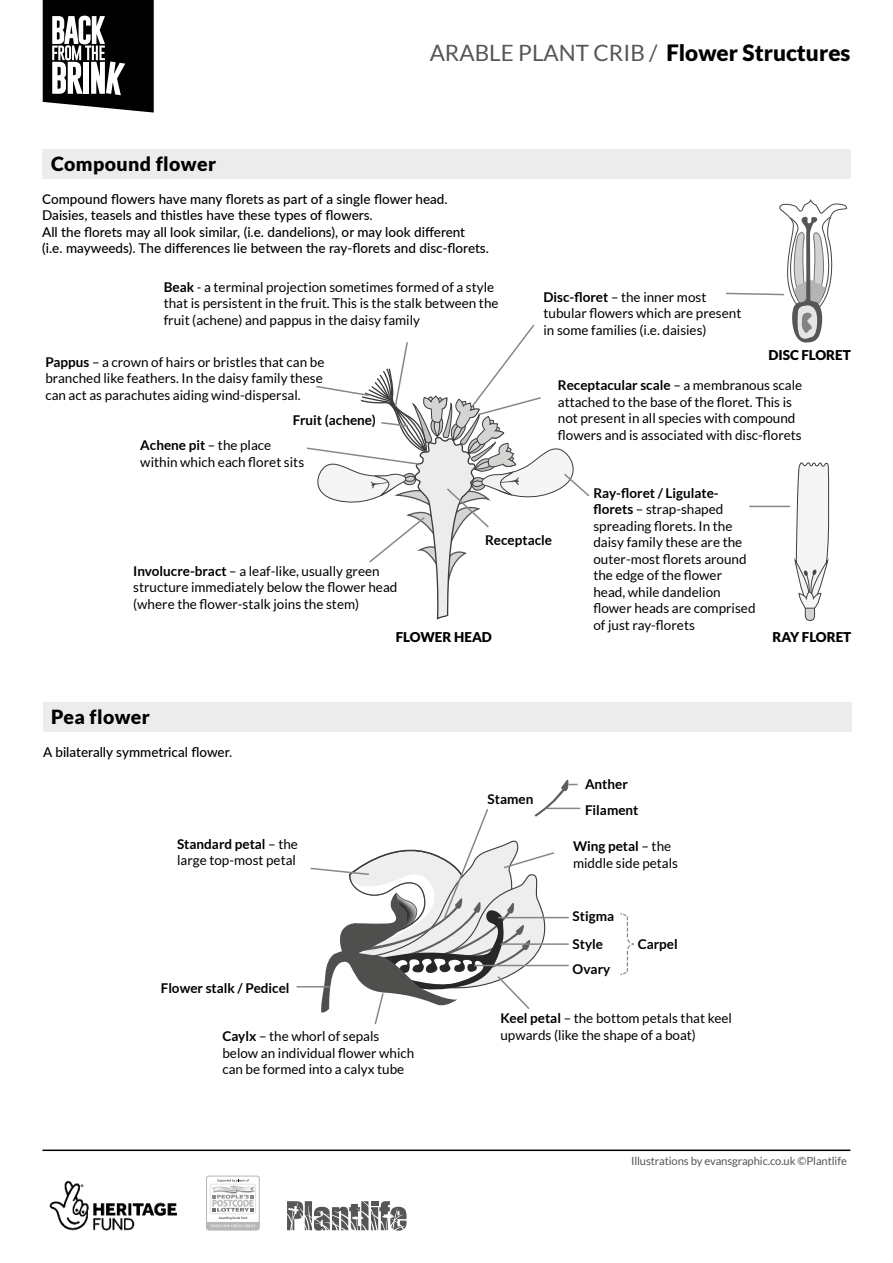
<style>
.page{position:relative;width:893px;height:1263px;background:#fff}
.page>*{position:absolute;margin:0;border:0;box-sizing:border-box;transform-origin:0 0}
.t1{font:22.5px "Lato";color:#575656}
.t2{font:900 19.5px "Lato";letter-spacing:.02em;color:#000}
.t3{font:13.5px/16.5px "Lato";color:#000}
.t4{font:500 13.5px/16.5px "Lato";color:#000}
.t5{font:700 13.5px/26.7px "Lato";color:#000}
.t6{font:900 13.5px "Lato";color:#000}
.t7{font:11.25px "Lato";letter-spacing:-.01em;color:#575656}
.s1{font-weight:900;color:#000}
.s2{font-weight:700}
</style>
<div class="page">
<div style="left:42px;top:149px;width:808px;height:30px;background:#ececec"></div>
<svg style="left:43px;top:0;width:111px;height:113px"></svg>
<hr style="left:43px;top:1149px;width:807px;height:2px;background:#000">
<div style="left:43px;top:702px;width:808px;height:30px;background:#ececec"></div>
<hr style="left:297px;top:986px;width:33px;height:1px;background:#878786">
<hr style="left:547px;top:808px;width:33px;height:1px;background:#878786">
<svg style="left:620px;top:913px;width:14px;height:62px"></svg>
<svg style="left:309px;top:780px;width:269px;height:244px"></svg>
<svg style="left:794px;top:462px;width:36px;height:159px"></svg>
<hr style="left:749px;top:506px;width:41px;height:1px;background:#878786">
<svg style="left:726px;top:200px;width:121px;height:142px"></svg>
<svg style="left:307px;top:324px;width:283px;height:296px"></svg>
<div style="left:206px;top:1176px;width:53px;height:54px;border:1px solid #b7b7b7;border-radius:3px"></div>
<svg style="left:207px;top:1179px;width:52px;height:51px"></svg>
<img style="left:49px;top:1180px;width:128px;height:51px">
<svg style="left:287px;top:1201px;width:119px;height:30px"></svg>
<h1 class="t1" style="left:430px;top:40px;width:422px">ARABLE PLANT CRIB / <span class="s1">Flower Structures</span></h1>
<h2 class="t2" style="left:51px;top:156px;width:167px">Compound flower</h2>
<p class="t4" style="left:42px;top:190px;width:448px">Compound flowers have many florets as part of a single flower head.<br>Daisies, teasels and thistles have these types of flowers.<br>All the florets may all look similar, (i.e. dandelions), or may look different<br>(i.e. mayweeds). The differences lie between the ray-florets and disc-florets.</p>
<p class="t3" style="left:164px;top:278px;width:336px"><span class="s2">Beak</span> - a terminal projection sometimes formed of a style that is persistent in the fruit. This is the stalk between the fruit (achene) and pappus in the daisy family</p>
<p class="t3" style="left:45px;top:353px;width:281px"><span class="s2">Pappus</span> – a crown of hairs or bristles that can be branched like feathers. In the daisy family these can act as parachutes aiding wind-dispersal.</p>
<p class="t5" style="left:293px;top:408px;width:84px">Fruit (achene)</p>
<p class="t3" style="left:140px;top:437px;width:165px"><span class="s2">Achene pit</span> – the place within which each floret sits</p>
<p class="t3" style="left:543px;top:289px;width:199px"><span class="s2">Disc-floret</span> – the inner most tubular flowers which are present in some families (i.e. daisies)</p>
<p class="t6" style="left:768px;top:350px;width:84px">DISC FLORET</p>
<p class="t3" style="left:558px;top:377px;width:246px"><span class="s2">Receptacular scale</span> – a membranous scale attached to the base of the floret. This is not present in all species with compound flowers and is associated with disc-florets</p>
<p class="t3" style="left:593px;top:485px;width:164px"><span class="s2">Ray-floret / Ligulate&shy;florets</span> – strap-shaped spreading florets. In the daisy family these are the outer-most florets around the edge of the flower head, while dandelion flower heads are comprised of just ray-florets</p>
<p class="t5" style="left:485px;top:528px;width:68px">Receptacle</p>
<p class="t3" style="left:133px;top:563px;width:266px"><span class="s2">Involucre-bract</span> – a leaf-like, usually green structure immediately below the flower head (where the flower-stalk joins the stem)</p>
<p class="t6" style="left:396px;top:632px;width:98px">FLOWER HEAD</p>
<p class="t6" style="left:773px;top:632px;width:80px">RAY FLORET</p>
<h2 class="t2" style="left:51px;top:709px;width:100px">Pea flower</h2>
<p class="t4" style="left:43px;top:743px;width:191px">A bilaterally symmetrical flower.</p>
<p class="t5" style="left:488px;top:786px;width:47px">Stamen</p>
<p class="t5" style="left:585px;top:771px;width:55px">Anther<br>Filament</p>
<p class="t3" style="left:177px;top:836px;width:122px"><span class="s2">Standard petal</span> – the large top-most petal</p>
<p class="t3" style="left:573px;top:838px;width:107px"><span class="s2">Wing petal</span> – the middle side petals</p>
<p class="t5" style="left:573px;top:904px;width:43px">Stigma</p>
<p class="t5" style="left:573px;top:931px;width:32px">Style</p>
<p class="t5" style="left:638px;top:932px;width:42px">Carpel</p>
<p class="t5" style="left:161px;top:975px;width:130px">Flower stalk / Pedicel</p>
<p class="t3" style="left:222px;top:1028px;width:193px"><span class="s2">Caylx</span> – the whorl of sepals below an individual flower which can be formed into a calyx tube</p>
<p class="t5" style="left:573px;top:957px;width:39px">Ovary</p>
<p class="t3" style="left:500px;top:1010px;width:233px"><span class="s2">Keel petal</span> – the bottom petals that keel upwards (like the shape of a boat)</p>
<p class="t7" style="left:631px;top:1154px;width:217px">Illustrations by evansgraphic.co.uk ©Plantlife</p>
</div>
